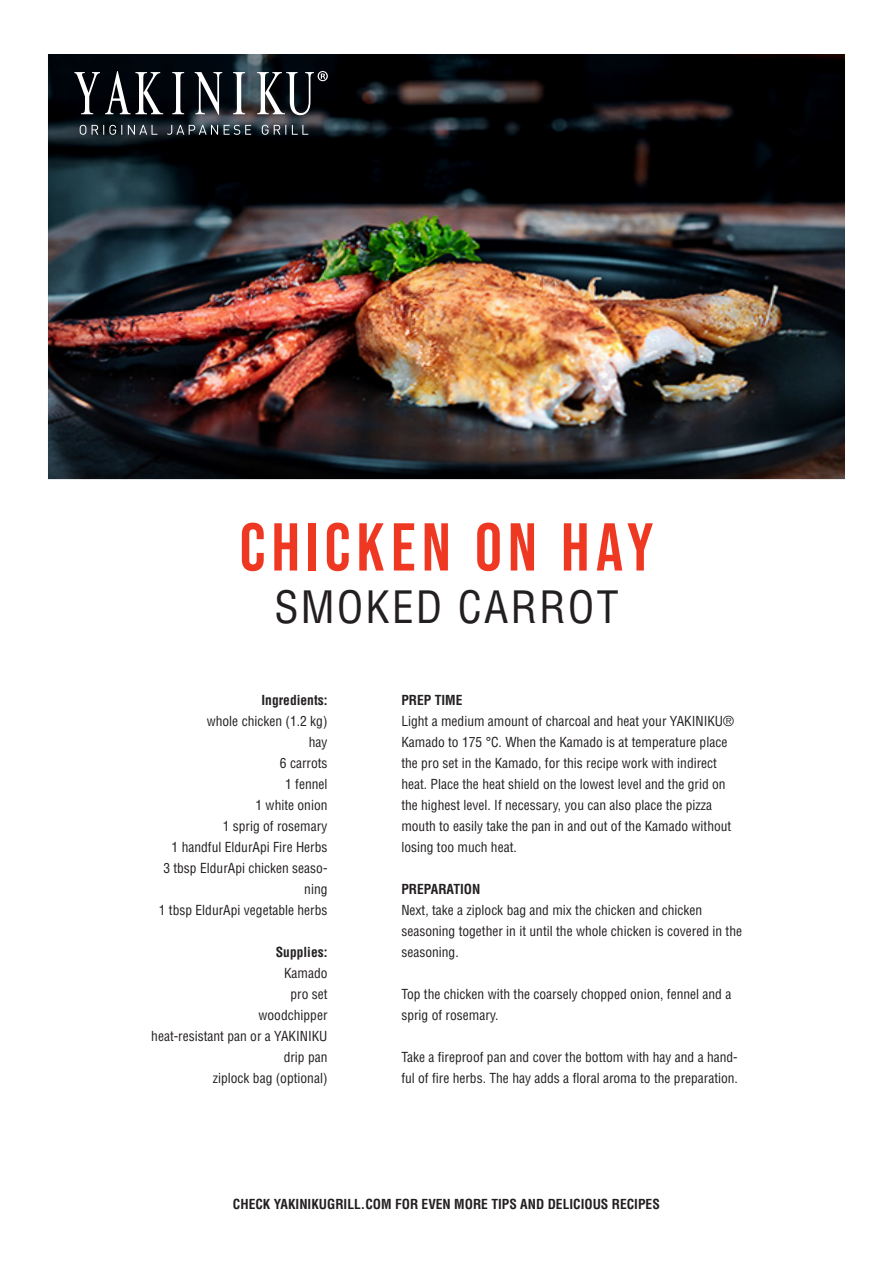
<style>
.page{position:relative;width:893px;height:1263px;background:#fff}
.page>*{position:absolute;margin:0;border:0;box-sizing:border-box;transform-origin:0 0}
.t1{font:67.5px "Bebas Neue";letter-spacing:.09em;color:#ef3822}
.t2{font:condensed 43.5px "Helvetica LT Std";letter-spacing:.05em;color:#231f20}
.Recept_handelingen{font:condensed 13.5px/21px "Helvetica LT Std";color:#231f20}
.Ingredienten_Benodigdheden{font:condensed 13.5px/21px "Helvetica LT Std";color:#231f20;text-align:right}
.Ingredienten_Benodigdheden-2{font:700 condensed 13.5px "Helvetica LT Std";color:#231f20}
.Recept_handelingen-2{font:700 condensed 13.5px "Helvetica LT Std";color:#231f20}
</style>
<div class="page">
<img style="left:48px;top:54px;width:797px;height:425px">
<svg style="left:74px;top:71px;width:254px;height:64px;background:#3b4046"></svg>
<p class="t1" style="left:240px;top:509px;width:415px">CHICKEN ON HAY</p>
<p class="t2" style="left:274px;top:580px;width:345px">SMOKED CARROT</p>
<p class="Ingredienten_Benodigdheden-2" style="left:262px;top:692px;width:68px">Ingredients:</p>
<p class="Ingredienten_Benodigdheden" style="left:207px;top:711px;width:122px">whole chicken (1.2 kg)</p>
<p class="Ingredienten_Benodigdheden" style="left:309px;top:732px;width:20px">hay</p>
<p class="Ingredienten_Benodigdheden" style="left:280px;top:753px;width:49px">6 carrots</p>
<p class="Ingredienten_Benodigdheden" style="left:285px;top:774px;width:44px">1 fennel</p>
<p class="Ingredienten_Benodigdheden" style="left:256px;top:795px;width:73px">1 white onion</p>
<p class="Ingredienten_Benodigdheden" style="left:223px;top:816px;width:106px">1 sprig of rosemary</p>
<p class="Ingredienten_Benodigdheden" style="left:172px;top:837px;width:157px">1 handful EldurApi Fire Herbs</p>
<p class="Ingredienten_Benodigdheden" style="left:163px;top:858px;width:166px">3 tbsp EldurApi chicken seaso&shy;ning</p>
<p class="Ingredienten_Benodigdheden" style="left:159px;top:900px;width:170px">1 tbsp EldurApi vegetable herbs</p>
<p class="Ingredienten_Benodigdheden-2" style="left:276px;top:944px;width:53px">Supplies:</p>
<p class="Ingredienten_Benodigdheden" style="left:284px;top:963px;width:45px;text-align:center">Kamado pro set</p>
<p class="Ingredienten_Benodigdheden" style="left:259px;top:1005px;width:70px">woodchipper</p>
<p class="Ingredienten_Benodigdheden" style="left:151px;top:1026px;width:178px">heat-resistant pan or a YAKINIKU drip pan</p>
<p class="Ingredienten_Benodigdheden" style="left:213px;top:1068px;width:116px">ziplock bag (optional)</p>
<p class="Recept_handelingen-2" style="left:401px;top:692px;width:63px">PREP TIME</p>
<p class="Recept_handelingen" style="left:401px;top:711px;width:334px">Light a medium amount of charcoal and heat your YAKINIKU® Kamado to 175 °C. When the Kamado is at temperature place the pro set in the Kamado, for this recipe work with indirect heat. Place the heat shield on the lowest level and the grid on the highest level. If necessary, you can also place the pizza mouth to easily take the pan in and out of the Kamado without losing too much heat.</p>
<p class="Recept_handelingen-2" style="left:401px;top:881px;width:81px">PREPARATION</p>
<p class="Recept_handelingen" style="left:401px;top:900px;width:342px">Next, take a ziplock bag and mix the chicken and chicken seasoning together in it until the whole chicken is covered in the seasoning.</p>
<p class="Recept_handelingen" style="left:401px;top:984px;width:332px">Top the chicken with the coarsely chopped onion, fennel and a sprig of rosemary.</p>
<p class="Recept_handelingen" style="left:401px;top:1047px;width:338px">Take a fireproof pan and cover the bottom with hay and a hand&shy;ful of fire herbs. The hay adds a floral aroma to the preparation.</p>
<p class="Ingredienten_Benodigdheden-2" style="left:233px;top:1196px;width:428px">CHECK YAKINIKUGRILL.COM FOR EVEN MORE TIPS AND DELICIOUS RECIPES</p>
</div>
